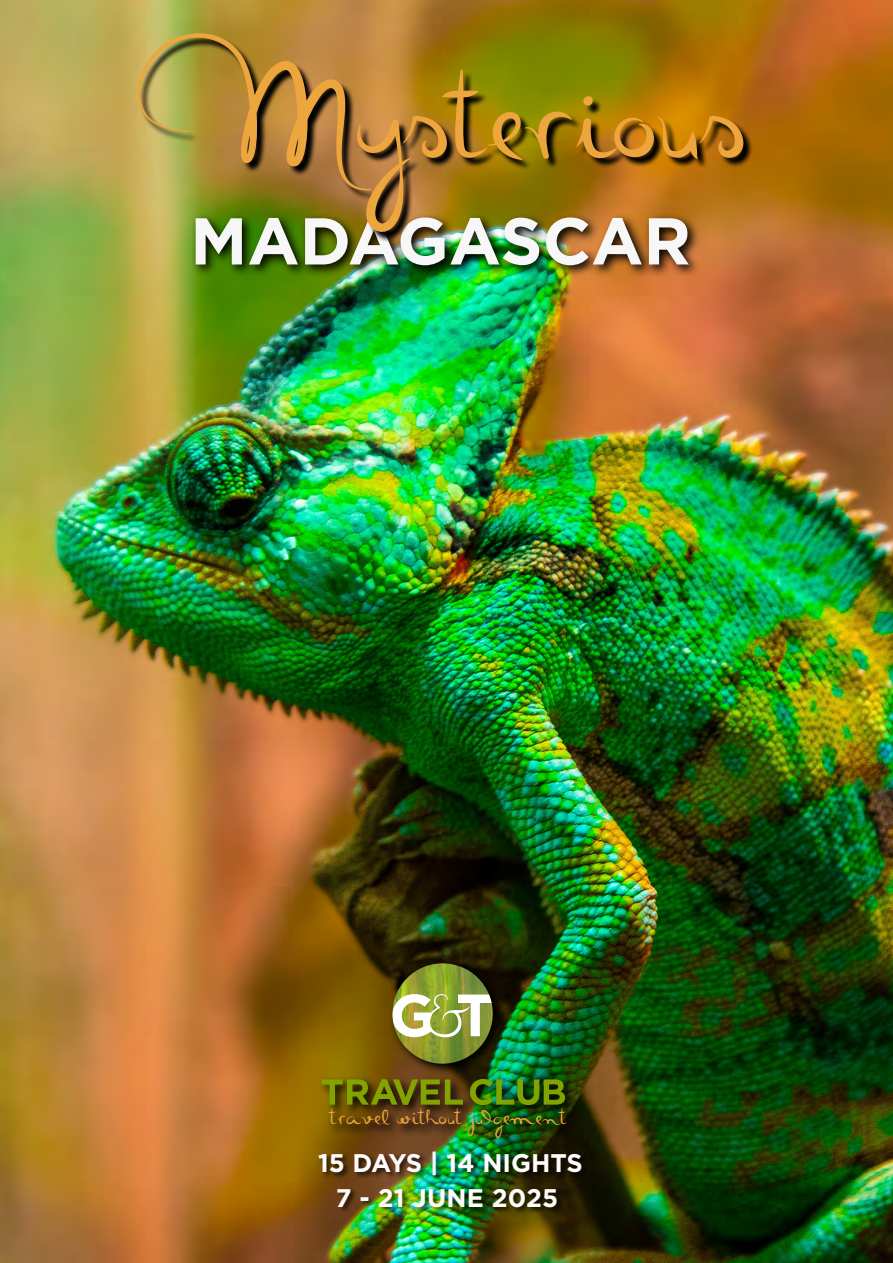
<style>
.page{position:relative;width:893px;height:1263px;background:#fff}
.page>*{position:absolute;margin:0;border:0;box-sizing:border-box;transform-origin:0 0}
.t1{font:169.5px "Masana Script 4 Silueta";color:#eda63d}
.t2{font:700 66px "Gotham";color:#f7f7f7}
.t3{font:56.85px "Masana Script 4 Silueta";color:#fff}
.t4{font:31.2px "Masana Script 4 Silueta";color:#eda63d}
.t5{font:700 25.5px "Gotham";color:#fffbfa}
</style>
<div class="page">
<img style="left:0;top:0;width:893px;height:1263px">
<img style="left:318px;top:959px;width:260px;height:191px">
<svg style="left:322px;top:1079px;width:141px;height:26px;background:#666705"></svg>
<svg style="left:470px;top:1079px;width:95px;height:26px;background:#43760e"></svg>
<img style="left:392px;top:963px;width:101px;height:101px;border-radius:50px">
<svg style="left:392px;top:994px;width:40px;height:43px"></svg>
<svg style="left:458px;top:994px;width:35px;height:42px"></svg>
<img style="left:191px;top:243px;width:510px;height:35px">
<div style="left:317px;top:1150px;width:272px;height:32px;background:#000;opacity:.75"></div>
<img style="left:139px;top:35px;width:615px;height:208px">
<div style="left:336px;top:1187px;width:228px;height:27px;background:#000;opacity:.75"></div>
<h1 class="t1" style="left:136px;top:-1px;width:613px">Mysterious</h1>
<h2 class="t2" style="left:190px;top:197px;width:502px">MADAGASCAR</h2>
<h3 class="t3" style="left:427px;top:982px;width:45px">&amp;</h3>
<p class="t4" style="left:330px;top:1095px;width:239px">travel without judgement</p>
<p class="t5" style="left:318px;top:1146px;width:266px">15 DAYS | 14 NIGHTS</p>
<p class="t5" style="left:336px;top:1181px;width:224px">7 - 21 JUNE 2025</p>
</div>
